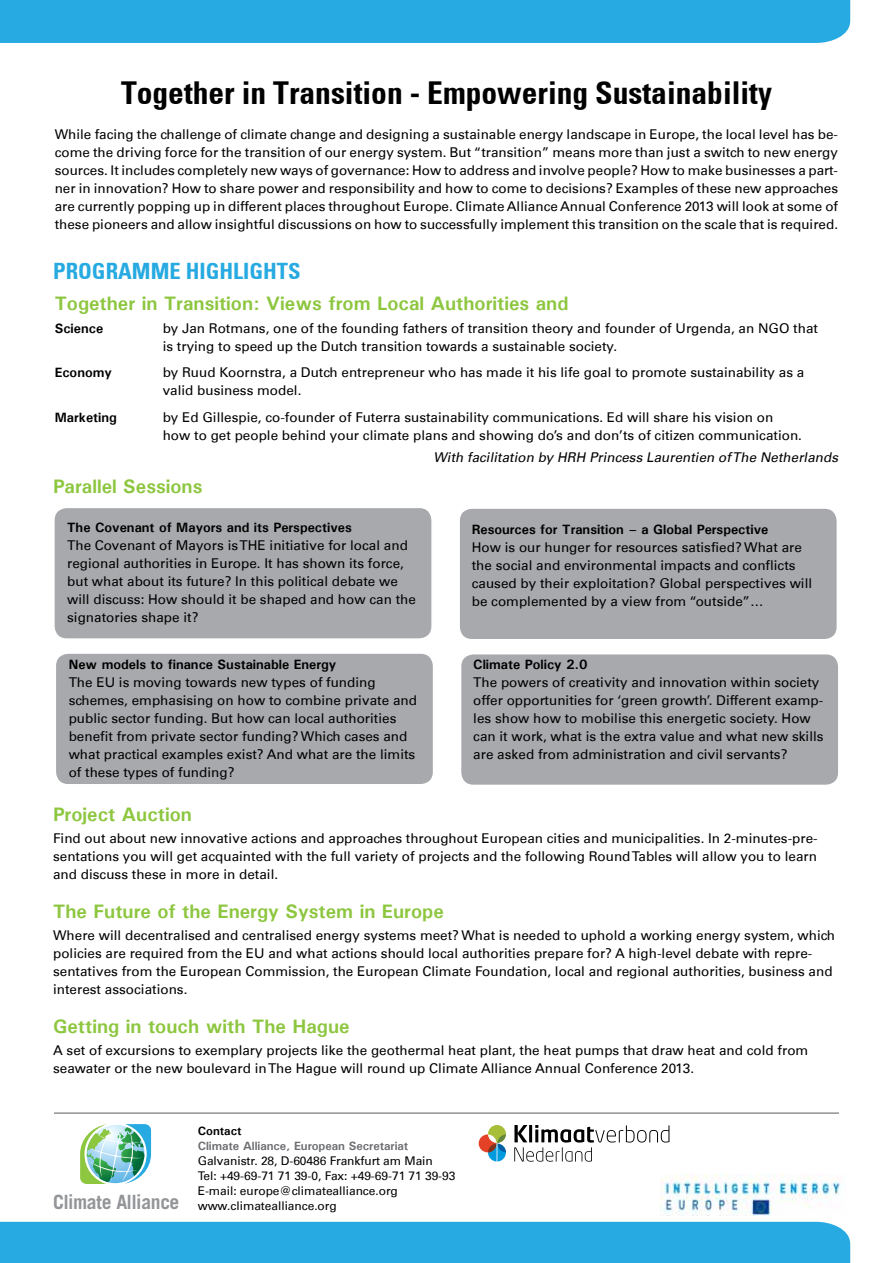
<style>
.page{position:relative;width:893px;height:1263px;background:#fff}
.page>*{position:absolute;margin:0;border:0;box-sizing:border-box;transform-origin:0 0}
.t1{font:700 condensed 31.5px "Univers";color:#000}
.t2{font:700 condensed 22.5px "Univers";color:#27aae1}
.t3{font:700 19.65px "Trade Gothic";letter-spacing:-.03em;color:#939598}
.t4{font:700 19.5px "Univers";color:#8dc63f}
.t5{font:13.5px/18px "Univers 55 Roman";color:#000}
.t6{font:700 13.5px "Univers";color:#000}
.t7{font:italic 13.5px "Univers 55 Roman";color:#000}
.t8{font:12px/15px "Univers 55 Roman";letter-spacing:-.005em;color:#000}
.t9{font:700 12px "Univers";letter-spacing:-.005em;color:#6d6e71}
.t10{font:700 12px "Univers";color:#000}
</style>
<div class="page">
<div style="left:0;top:1222px;width:850px;height:41px;background:#27aae1"></div>
<div style="left:0;top:0;width:850px;height:43px;background:#27aae1"></div>
<div style="left:55px;top:653px;width:379px;height:132px;background:#a7a9ac;border-radius:13px"></div>
<div style="left:55px;top:652px;width:379px;height:133px;border:2px solid #fff;border-radius:13px"></div>
<div style="left:459px;top:508px;width:378px;height:132px;background:#a7a9ac;border-radius:13px"></div>
<div style="left:458px;top:507px;width:380px;height:133px;border:2px solid #fff;border-radius:13px"></div>
<div style="left:461px;top:654px;width:378px;height:131px;background:#a7a9ac;border-radius:13px"></div>
<div style="left:460px;top:653px;width:379px;height:133px;border:2px solid #fff;border-radius:13px"></div>
<div style="left:54px;top:507px;width:378px;height:132px;background:#a7a9ac;border-radius:13px"></div>
<div style="left:53px;top:507px;width:380px;height:133px;border:2px solid #fff;border-radius:13px"></div>
<svg style="left:80px;top:1124px;width:71px;height:60px"></svg>
<hr style="left:54px;top:1112px;width:785px;height:2px;background:#6d6e71">
<svg style="left:514px;top:1125px;width:155px;height:36px"></svg>
<div style="left:479px;top:1134px;width:18px;height:18px;background:#e44126;border-radius:50%"></div>
<div style="left:488px;top:1125px;width:18px;height:18px;background:#a7be39;border-radius:50%"></div>
<svg style="left:488px;top:1134px;width:18px;height:28px"></svg>
<img style="left:661px;top:1174px;width:180px;height:41px">
<h1 class="t1" style="left:121px;top:74px;width:652px">Together in Transition - Empowering Sustainability</h1>
<p class="t5" style="left:55px;top:125px;width:785px;text-align:justify">While facing the challenge of climate change and designing a sustainable energy landscape in Europe, the local level has be&shy;come the driving force for the transition of our energy system. But “transition” means more than just a switch to new energy sources. It includes completely new ways of governance: How to address and involve people? How to make businesses a part&shy;ner in innovation? How to share power and responsibility and how to come to decisions? Examples of these new approaches are currently popping up in different places throughout Europe. Climate Alliance Annual Conference 2013 will look at some of these pioneers and allow insightful discussions on how to successfully implement this transition on the scale that is required.</p>
<h2 class="t2" style="left:53px;top:257px;width:249px">PROGRAMME HIGHLIGHTS</h2>
<h3 class="t4" style="left:55px;top:291px;width:515px">Together in Transition: Views from Local Authorities and</h3>
<p class="t6" style="left:55px;top:320px;width:50px">Science</p>
<p class="t5" style="left:163px;top:319px;width:657px">by Jan Rotmans, one of the founding fathers of transition theory and founder of Urgenda, an NGO that is trying to speed up the Dutch transition towards a sustainable society.</p>
<p class="t6" style="left:55px;top:364px;width:59px">Economy</p>
<p class="t5" style="left:163px;top:364px;width:643px">by Ruud Koornstra, a Dutch entrepreneur who has made it his life goal to promote sustainability as a valid business model.</p>
<p class="t6" style="left:55px;top:409px;width:64px">Marketing</p>
<p class="t5" style="left:163px;top:408px;width:641px">by Ed Gillespie, co-founder of Futerra sustainability communications. Ed will share his vision on how to get people behind your climate plans and showing do’s and don’ts of citizen communication.</p>
<p class="t7" style="left:433px;top:449px;width:409px">With facilitation by HRH Princess Laurentien ofThe Netherlands</p>
<h3 class="t4" style="left:53px;top:474px;width:151px">Parallel Sessions</h3>
<p class="t6" style="left:67px;top:519px;width:286px">The Covenant of Mayors and its Perspectives</p>
<p class="t5" style="left:67px;top:536px;width:350px">The Covenant of Mayors is THE initiative for local and regional authorities in Europe. It has shown its force, but what about its future? In this political debate we will discuss: How should it be shaped and how can the signatories shape it?</p>
<p class="t6" style="left:69px;top:656px;width:269px">New models to finance Sustainable Energy</p>
<p class="t5" style="left:69px;top:673px;width:350px">The EU is moving towards new types of funding schemes, emphasising on how to combine private and public sector funding. But how can local authorities benefit from private sector funding? Which cases and what practical examples exist? And what are the limits of these types of funding?</p>
<p class="t6" style="left:472px;top:521px;width:298px">Resources for Transition – a Global Perspective</p>
<p class="t5" style="left:472px;top:538px;width:342px">How is our hunger for resources satisfied? What are the social and environmental impacts and conflicts caused by their exploitation? Global perspectives will be complemented by a view from “outside”…</p>
<p class="t6" style="left:473px;top:656px;width:116px">Climate Policy 2.0</p>
<p class="t5" style="left:473px;top:673px;width:352px">The powers of creativity and innovation within society offer opportunities for ‘green growth’. Different examp&shy;les show how to mobilise this energetic society. How can it work, what is the extra value and what new skills are asked from administration and civil servants?</p>
<h3 class="t4" style="left:53px;top:802px;width:140px">Project Auction</h3>
<p class="t5" style="left:53px;top:829px;width:766px;text-align:justify">Find out about new innovative actions and approaches throughout European cities and municipalities. In 2-minutes-pre&shy;sentations you will get acquainted with the full variety of projects and the following Round Tables will allow you to learn and discuss these in more in detail.</p>
<h3 class="t4" style="left:53px;top:899px;width:392px">The Future of the Energy System in Europe</h3>
<p class="t5" style="left:53px;top:926px;width:783px">Where will decentralised and centralised energy systems meet? What is needed to uphold a working energy system, which policies are required from the EU and what actions should local authorities prepare for? A high-level debate with repre&shy;sentatives from the European Commission, the European Climate Foundation, local and regional authorities, business and interest associations.</p>
<h3 class="t4" style="left:53px;top:1014px;width:298px">Getting in touch with The Hague</h3>
<p class="t5" style="left:53px;top:1041px;width:757px">A set of excursions to exemplary projects like the geothermal heat plant, the heat pumps that draw heat and cold from seawater or the new boulevard in The Hague will round up Climate Alliance Annual Conference 2013.</p>
<h3 class="t3" style="left:53px;top:1190px;width:128px">Climate Alliance</h3>
<p class="t10" style="left:198px;top:1123px;width:45px">Contact</p>
<p class="t9" style="left:198px;top:1138px;width:212px">Climate Alliance, European Secretariat</p>
<p class="t8" style="left:198px;top:1153px;width:259px">Galvanistr. 28, D-60486 Frankfurt am Main<br>Tel: +49-69-71 71 39-0, Fax: +49-69-71 71 39-93<br>E-mail: europe@climatealliance.org www.climatealliance.org</p>
</div>
